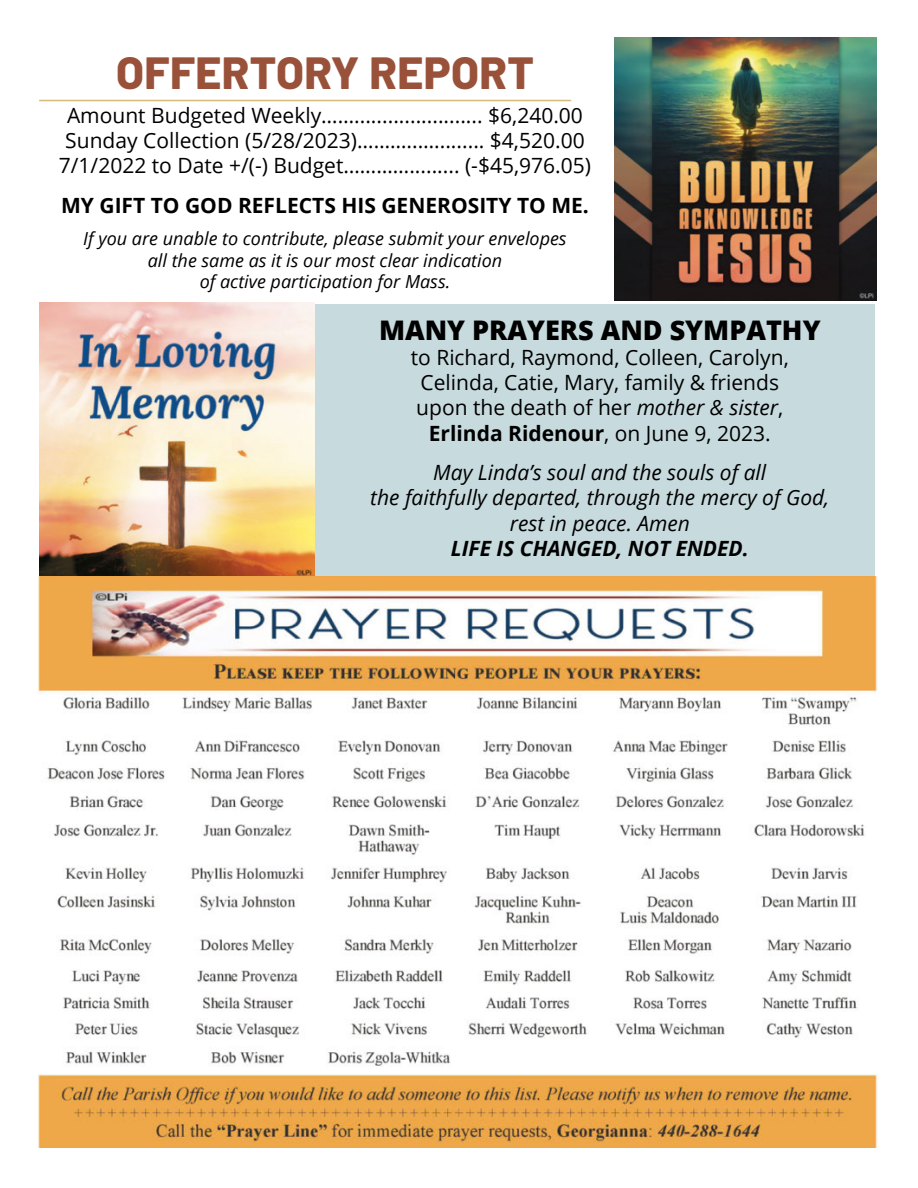
<style>
.page{position:relative;width:918px;height:1188px;background:#fff}
.page>*{position:absolute;margin:0;border:0;box-sizing:border-box;transform-origin:0 0}
.Page_Title_-_Left_43{font:800 45px "Barlow";letter-spacing:.01em;color:#995139}
.Body_Text_71a0c64b-7{font:800 27px "Open Sans";color:#000}
.Body_Text_71a0c64b-7-2{font:21px "Open Sans";color:#000}
.Body_Text_71a0c64b-7-3{font:italic 21px "Vjjqkr Open Sans";color:#000}
.Body_Text_71a0c64b-7-4{font:700 21px "Open Sans";color:#000}
.Body_Text_71a0c64b-7-5{font:italic 700 21px "Open Sans";color:#000}
.Body_Text_71a0c64b-7-6{font:italic 21px "Cklxxl Open Sans";color:#000}
.Body_Text_71a0c64b-7-7{font:italic 18px "Vjjqkr Open Sans";color:#000}
.s1{font-family:"Vjjqkr Open Sans";font-style:italic}
.s2{font-weight:400}
</style>
<div class="page">
<div style="left:293px;top:304px;width:581px;height:288px;background:#c7dade"></div>
<hr style="left:39px;top:100px;width:532px;height:1px;background:#d4bb7d">
<img style="left:615px;top:38px;width:261px;height:262px">
<img style="left:39px;top:302px;width:276px;height:275px">
<img style="left:38px;top:577px;width:840px;height:571px">
<p class="Page_Title_-_Left_43" style="left:116px;top:39px;width:420px">OFFERTORY REPORT</p>
<p class="Body_Text_71a0c64b-7-2" style="left:67px;top:101px;width:517px">Amount Budgeted Weekly……....................... $6,240.00</p>
<p class="Body_Text_71a0c64b-7-2" style="left:65px;top:126px;width:521px">Sunday Collection (5/28/2023)………..…......... $4,520.00</p>
<p class="Body_Text_71a0c64b-7-2" style="left:59px;top:151px;width:534px">7/1/2022 to Date +/(-) Budget…………......... (-$45,976.05)</p>
<p class="Body_Text_71a0c64b-7-4" style="left:61px;top:190px;width:529px">MY GIFT TO GOD REFLECTS HIS GENEROSITY TO ME.</p>
<p class="Body_Text_71a0c64b-7-7" style="left:83px;top:226px;width:485px">If you are unable to contribute, please submit your envelopes</p>
<p class="Body_Text_71a0c64b-7-7" style="left:148px;top:248px;width:356px">all the same as it is our most clear indication</p>
<p class="Body_Text_71a0c64b-7-7" style="left:200px;top:269px;width:252px">of active participation for Mass.</p>
<p class="Body_Text_71a0c64b-7" style="left:379px;top:309px;width:443px">MANY PRAYERS AND SYMPATHY</p>
<p class="Body_Text_71a0c64b-7-2" style="left:411px;top:343px;width:380px">to Richard, Raymond, Colleen, Carolyn,</p>
<p class="Body_Text_71a0c64b-7-2" style="left:421px;top:368px;width:360px">Celinda, Catie, Mary, family &amp; friends</p>
<p class="Body_Text_71a0c64b-7-2" style="left:416px;top:393px;width:368px">upon the death of her <span class="s1">mother &amp; sister</span>,</p>
<p class="Body_Text_71a0c64b-7-4" style="left:429px;top:418px;width:343px">Erlinda Ridenour<span class="s2">, on June 9, 2023.</span></p>
<p class="Body_Text_71a0c64b-7-3" style="left:433px;top:458px;width:334px">May Linda’s soul and the souls of all</p>
<p class="Body_Text_71a0c64b-7-3" style="left:370px;top:483px;width:461px">the faithfully departed, through the mercy of God,</p>
<p class="Body_Text_71a0c64b-7-6" style="left:510px;top:509px;width:182px">rest in peace. Amen</p>
<p class="Body_Text_71a0c64b-7-5" style="left:451px;top:533px;width:299px">LIFE IS CHANGED, NOT ENDED.</p>
</div>
